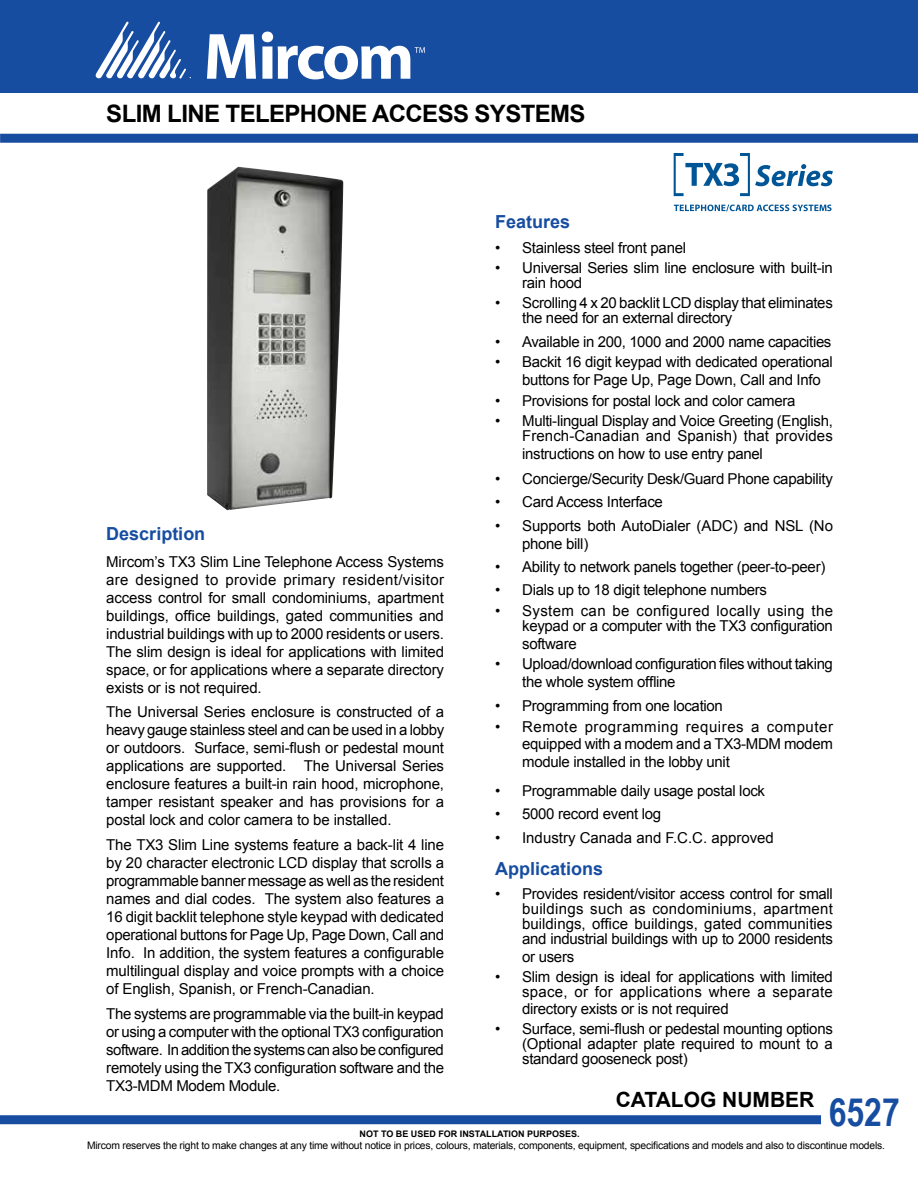
<style>
.page{position:relative;width:918px;height:1188px;background:#fff}
.page>*{position:absolute;margin:0;border:0;box-sizing:border-box;transform-origin:0 0}
.t1{font:700 39px "Arial Narrow";color:#174da1}
.t2{font:700 24px "Arial";letter-spacing:-.025em;color:#000}
.t3{font:700 21px "Arial";color:#000}
.t4{font:700 18px "Arial";color:#174da1}
.t5{font:15px/18px "Arial";letter-spacing:-.02em;color:#000;text-align:justify}
.t6{font:15px/16.5px "Arial";letter-spacing:.035em;color:#000;text-align:right}
.t7{font:15px "Arial";color:#000}
.t8{font:10.35px "Arial";letter-spacing:-.02em;color:#000}
.t9{font:700 9px "Arial";color:#000}
</style>
<div class="page">
<div style="left:1px;top:1px;width:917px;height:92px;background:#174da1"></div>
<img style="left:207px;top:167px;width:136px;height:343px">
<svg style="left:207px;top:34px;width:49px;height:45px"></svg>
<svg style="left:262px;top:32px;width:163px;height:47px"></svg>
<svg style="left:96px;top:22px;width:95px;height:57px"></svg>
<svg style="left:674px;top:153px;width:159px;height:43px"></svg>
<svg style="left:674px;top:205px;width:158px;height:6px"></svg>
<div style="left:0;top:1115px;width:821px;height:9px;background:#174da1"></div>
<div style="left:0;top:134px;width:918px;height:9px;background:#174da1"></div>
<h2 class="t2" style="left:106px;top:98px;width:481px">SLIM LINE TELEPHONE ACCESS SYSTEMS</h2>
<p class="t4" style="left:495px;top:210px;width:77px">Features</p>
<p class="t5" style="left:495px;top:239px;width:192px">• Stainless steel front panel</p>
<p class="t5" style="left:522px;top:260px;width:312px;line-height:15px;text-indent:-27px">• Universal Series slim line enclosure with built-in rain hood</p>
<p class="t5" style="left:522px;top:296px;width:312px;line-height:15px;text-indent:-27px">• Scrolling 4 x 20 backlit LCD display that eliminates the need for an external directory</p>
<p class="t5" style="left:495px;top:333px;width:338px">• Available in 200, 1000 and 2000 name capacities</p>
<p class="t5" style="left:522px;top:353px;width:312px;text-indent:-27px">• Backit 16 digit keypad with dedicated operational buttons for Page Up, Page Down, Call and Info</p>
<p class="t5" style="left:495px;top:392px;width:302px">• Provisions for postal lock and color camera</p>
<p class="t5" style="left:495px;top:413px;width:339px;line-height:15px;text-align:right">• Multi-lingual Display and Voice Greeting (English,<br>French-Canadian and Spanish) that provides</p>
<p class="t5" style="left:522px;top:445px;width:242px">instructions on how to use entry panel</p>
<p class="t5" style="left:495px;top:470px;width:339px">• Concierge/Security Desk/Guard Phone capability</p>
<p class="t5" style="left:495px;top:493px;width:169px">• Card Access Interface</p>
<p class="t5" style="left:522px;top:516px;width:312px;text-indent:-27px">• Supports both AutoDialer (ADC) and NSL (No phone bill)</p>
<p class="t5" style="left:495px;top:558px;width:332px">• Ability to network panels together (peer-to-peer)</p>
<p class="t5" style="left:495px;top:581px;width:273px">• Dials up to 18 digit telephone numbers</p>
<p class="t5" style="left:495px;top:603px;width:339px;line-height:15px;text-align:right">• System can be configured locally using the keypad or a computer with the TX3 configuration</p>
<p class="t5" style="left:522px;top:635px;width:56px">software</p>
<p class="t5" style="left:522px;top:655px;width:312px;text-indent:-27px">• Upload/download configuration files without taking the whole system offline</p>
<p class="t5" style="left:495px;top:696px;width:229px">• Programming from one location</p>
<p class="t6" style="left:495px;top:719px;width:339px">• Remote programming requires a computer equipped with a modem and a TX3-MDM modem</p>
<p class="t5" style="left:522px;top:753px;width:209px">module installed in the lobby unit</p>
<p class="t5" style="left:495px;top:782px;width:271px">• Programmable daily usage postal lock</p>
<p class="t5" style="left:495px;top:805px;width:168px">• 5000 record event log</p>
<p class="t7" style="left:495px;top:827px;width:280px">• Industry Canada and F.C.C. approved</p>
<p class="t4" style="left:495px;top:857px;width:110px">Applications</p>
<p class="t5" style="left:522px;top:886px;width:312px;line-height:15px;text-indent:-27px">• Provides resident/visitor access control for small buildings such as condominiums, apartment buildings, office buildings, gated communities and industrial buildings with up to 2000 residents</p>
<p class="t5" style="left:522px;top:948px;width:54px">or users</p>
<p class="t5" style="left:495px;top:970px;width:339px;line-height:15px;text-align:right">• Slim design is ideal for applications with limited space, or for applications where a separate</p>
<p class="t5" style="left:522px;top:1000px;width:208px">directory exists or is not required</p>
<p class="t5" style="left:522px;top:1022px;width:312px;line-height:15px;text-indent:-27px">• Surface, semi-flush or pedestal mounting options (Optional adapter plate required to mount to a standard gooseneck post)</p>
<h1 class="t1" style="left:829px;top:1083px;width:73px">6527</h1>
<p class="t9" style="left:360px;top:1128px;width:222px">NOT TO BE USED FOR INSTALLATION PURPOSES.</p>
<p class="t4" style="left:106px;top:521px;width:101px">Description</p>
<p class="t5" style="left:106px;top:552px;width:339px">Mircom’s TX3 Slim Line Telephone Access Systems are designed to provide primary resident/visitor access control for small condominiums, apartment buildings, office buildings, gated communities and industrial buildings with up to 2000 residents or users.<br>The slim design is ideal for applications with limited space, or for applications where a separate directory exists or is not required.</p>
<p class="t5" style="left:106px;top:703px;width:339px">The Universal Series enclosure is constructed of a heavy gauge stainless steel and can be used in a lobby or outdoors. Surface, semi-flush or pedestal mount applications are supported. The Universal Series enclosure features a built-in rain hood, microphone, tamper resistant speaker and has provisions for a postal lock and color camera to be installed.</p>
<p class="t5" style="left:106px;top:836px;width:339px">The TX3 Slim Line systems feature a back-lit 4 line by 20 character electronic LCD display that scrolls a programmable banner message as well as the resident names and dial codes. The system also features a 16 digit backlit telephone style keypad with dedicated operational buttons for Page Up, Page Down, Call and Info. In addition, the system features a configurable multilingual display and voice prompts with a choice of English, Spanish, or French-Canadian.</p>
<p class="t5" style="left:106px;top:1005px;width:339px">The systems are programmable via the built-in keypad or using a computer with the optional TX3 configuration software. In addition the systems can also be configured remotely using the TX3 configuration software and the TX3-MDM Modem Module.</p>
<h3 class="t3" style="left:616px;top:1086px;width:200px">CATALOG NUMBER</h3>
<p class="t8" style="left:87px;top:1139px;width:799px">Mircom reserves the right to make changes at any time without notice in prices, colours, materials, components, equipment, specifications and models and also to discontinue models.</p>
</div>
